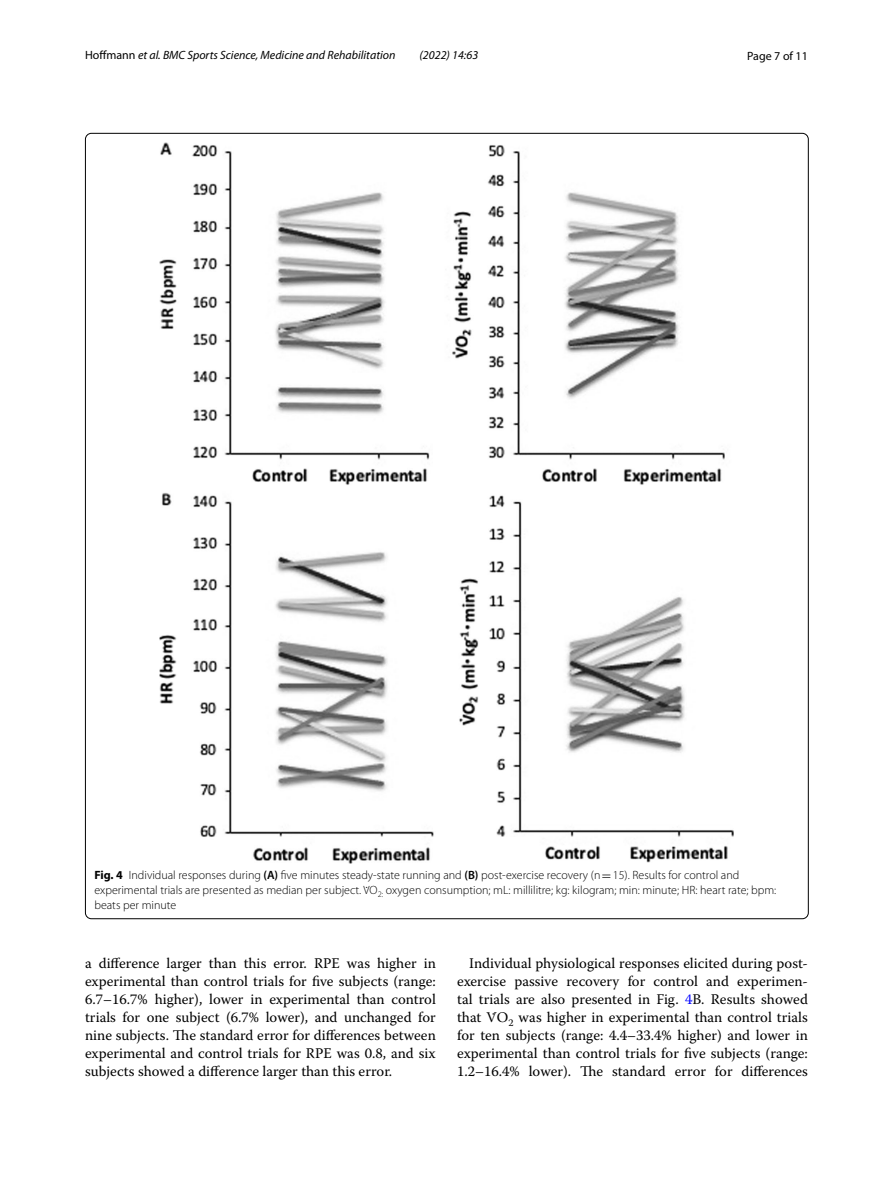
<style>
.page{position:relative;width:893px;height:1187px;background:#fff}
.page>*{position:absolute;margin:0;border:0;box-sizing:border-box;transform-origin:0 0}
.t1{font:14.7px/18px "Warnock Pro";color:#000;text-align:justify}
.t2{font:300 12px/15px "Myriad Pro";color:#000}
.t3{font:italic 12px "Myriad Pro";color:#000}
.t4{font:12px "Myriad Pro";color:#000}
.s1{font-style:normal}
.s2{font-weight:700}
.s3{font-weight:600}
.s4{font-family:"MTSY";font-weight:400}
.s5{font-family:"Code 2000";font-weight:400}
.s6{color:#00f}
.s7{font-family:"Code 2000"}
</style>
<div class="page">
<img style="left:160px;top:142px;width:574px;height:721px">
<p class="t3" style="left:85px;top:48px;width:312px"><span class="s1">Hoffmann</span> et al. BMC Sports Science, Medicine and Rehabilitation</p>
<p class="t3" style="left:420px;top:48px;width:60px">(2022) 14:63</p>
<p class="t4" style="left:747px;top:48px;width:62px">Page 7 of 11</p>
<p class="t2" style="left:94px;top:867px;width:683px"><span class="s2">Fig. 4</span> Individual responses during <span class="s3">(A)</span> five minutes steady-state running and <span class="s3">(B)</span> post-exercise recovery (n<span class="s4">=</span>15). Results for control and experimental trials are presented as median per subject. V<span class="s5">̇</span>O<sub>2:</sub> oxygen consumption; mL: millilitre; kg: kilogram; min: minute; HR: heart rate; bpm: beats per minute</p>
<p class="t1" style="left:85px;top:954px;width:352px">a difference larger than this error. RPE was higher in experimental than control trials for five subjects (range:<br>6.7–16.7% higher), lower in experimental than control trials for one subject (6.7% lower), and unchanged for nine subjects. The standard error for differences between experimental and control trials for RPE was 0.8, and six subjects showed a difference larger than this error.</p>
<p class="t1" style="left:457px;top:954px;width:352px;text-indent:12px">Individual physiological responses elicited during post&shy;exercise passive recovery for control and experimen&shy;tal trials are also presented in Fig. <span class="s6">4</span>B. Results showed that V<span class="s7">̇</span>O<sub>2</sub> was higher in experimental than control trials for ten subjects (range: 4.4–33.4% higher) and lower in experimental than control trials for five subjects (range:<br>1.2–16.4% lower). The standard error for differences</p>
</div>
